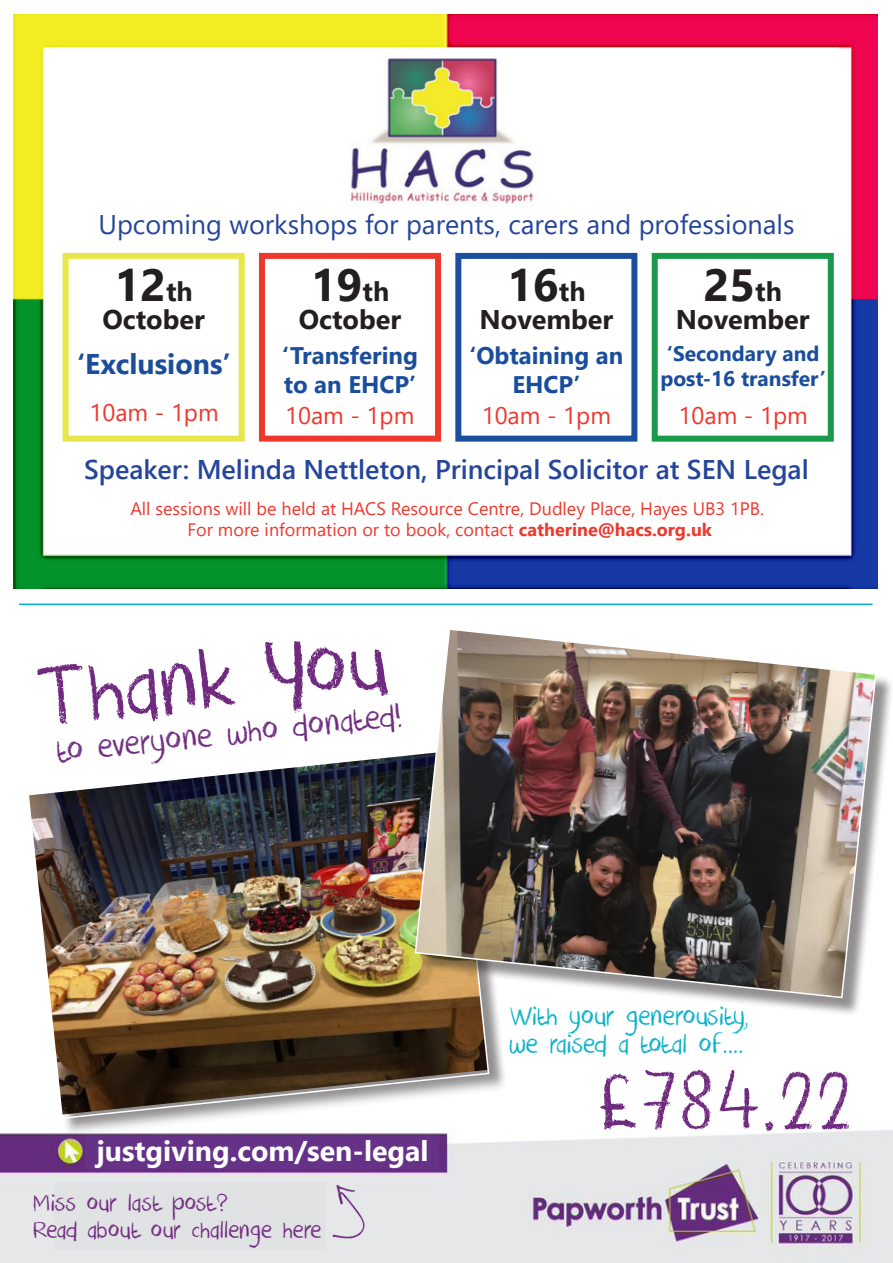
<style>
.page{position:relative;width:893px;height:1263px;background:#fff}
.page>*{position:absolute;margin:0;border:0;box-sizing:border-box;transform-origin:0 0}
.t1{font:97.5px "DK Crayon Crumble";color:#6f297f}
.t2{font:94.5px "DK Crayon Crumble";color:#6f297f}
.t3{font:700 45px "Segoe UI";color:#231f20}
.t4{font:37.5px "DK Crayon Crumble";color:#6f297f}
.t5{font:30px "DK Crayon Crumble";color:#04b0c9}
.t6{font:700 28.5px "Segoe UI";color:#fff}
.t7{font:700 28.5px "Segoe UI";color:#1a4e9c}
.t8{font:600 27px "Segoe UI";color:#25459c}
.t9{font:27px "Segoe UI";color:#25459c}
.t10{font:27px "DK Crayon Crumble";color:#6f297f}
.t11{font:700 27px "Segoe UI";color:#231f20}
.t12{font:700 24px/28.8px "Segoe UI";color:#1a4e9c}
.t13{font:24px "Segoe UI";color:#ee382e}
.t14{font:700 21px/25.2px "Segoe UI";color:#1a4e9c;text-align:center}
.t15{font:18px "Segoe UI";color:#ee382e}
.s1{font-size:27px}
.s2{font-weight:700}
</style>
<div class="page">
<img style="left:0;top:1130px;width:893px;height:133px">
<div style="left:30px;top:752px;width:478px;height:385px;background:#231f20;opacity:.5"></div>
<img style="left:29px;top:752px;width:461px;height:368px">
<div style="left:417px;top:631px;width:476px;height:385px;background:#231f20;opacity:.5"></div>
<img style="left:414px;top:630px;width:463px;height:369px">
<div style="left:85px;top:1135px;width:354px;height:34px;background:#653287;border:2px solid #653287"></div>
<div style="left:54px;top:1183px;width:271px;height:67px;background:#e0e2e3"></div>
<svg style="left:296px;top:1168px;width:93px;height:94px"></svg>
<hr style="left:19px;top:603px;width:853px;height:2px;background:#04b0c9">
<img style="left:14px;top:15px;width:864px;height:574px">
<div style="left:54px;top:48px;width:785px;height:503px;background:#fff"></div>
<img style="left:350px;top:58px;width:184px;height:148px">
<div style="left:63px;top:253px;width:182px;height:189px;border:6px solid #e7e749"></div>
<div style="left:259px;top:253px;width:182px;height:189px;border:6px solid #ee382e"></div>
<div style="left:455px;top:253px;width:182px;height:189px;border:6px solid #1a4e9f"></div>
<div style="left:652px;top:253px;width:182px;height:189px;border:6px solid #179b48"></div>
<p class="t9" style="left:98px;top:199px;width:698px">Upcoming workshops for parents, carers and professionals</p>
<p class="t3" style="left:114px;top:242px;width:80px">12<span class="s1">th</span></p>
<p class="t11" style="left:102px;top:294px;width:104px">October</p>
<p class="t3" style="left:311px;top:242px;width:80px">19<span class="s1">th</span></p>
<p class="t11" style="left:299px;top:294px;width:104px">October</p>
<p class="t3" style="left:507px;top:242px;width:80px">16<span class="s1">th</span></p>
<p class="t11" style="left:480px;top:294px;width:135px">November</p>
<p class="t3" style="left:703px;top:242px;width:80px">25<span class="s1">th</span></p>
<p class="t11" style="left:676px;top:294px;width:135px">November</p>
<p class="t7" style="left:77px;top:337px;width:155px">‘Exclusions’</p>
<p class="t12" style="left:282px;top:339px;width:137px">‘Transfering to an EHCP’</p>
<p class="t12" style="left:469px;top:339px;width:155px;text-align:center">‘Obtaining an<br>EHCP’</p>
<p class="t14" style="left:660px;top:339px;width:167px">‘Secondary and post-16 transfer’</p>
<p class="t13" style="left:90px;top:390px;width:131px">10am - 1pm</p>
<p class="t13" style="left:285px;top:392px;width:131px">10am - 1pm</p>
<p class="t13" style="left:482px;top:392px;width:131px">10am - 1pm</p>
<p class="t13" style="left:679px;top:392px;width:131px">10am - 1pm</p>
<p class="t8" style="left:84px;top:444px;width:726px">Speaker: Melinda Nettleton, Principal Solicitor at SEN Legal</p>
<p class="t15" style="left:130px;top:491px;width:635px">All sessions will be held at HACS Resource Centre, Dudley Place, Hayes UB3 1PB.</p>
<p class="t15" style="left:187px;top:513px;width:526px">For more information or to book, contact <span class="s2">catherine@hacs.org.uk</span></p>
<p class="t1" style="left:30px;top:640px;width:353px;rotate:-6deg">Thank You</p>
<p class="t4" style="left:54px;top:729px;width:349px;rotate:-6deg">to everyone who donated!</p>
<p class="t6" style="left:97px;top:1124px;width:333px">justgiving.com/sen-legal</p>
<p class="t10" style="left:33px;top:1187px;width:197px">Miss our last post?</p>
<p class="t10" style="left:33px;top:1214px;width:290px">Read about our challenge here</p>
<p class="t5" style="left:509px;top:998px;width:241px">With your generousity,</p>
<p class="t5" style="left:509px;top:1026px;width:236px">we raised a total of....</p>
<p class="t2" style="left:596px;top:1046px;width:258px">£784.22</p>
</div>
